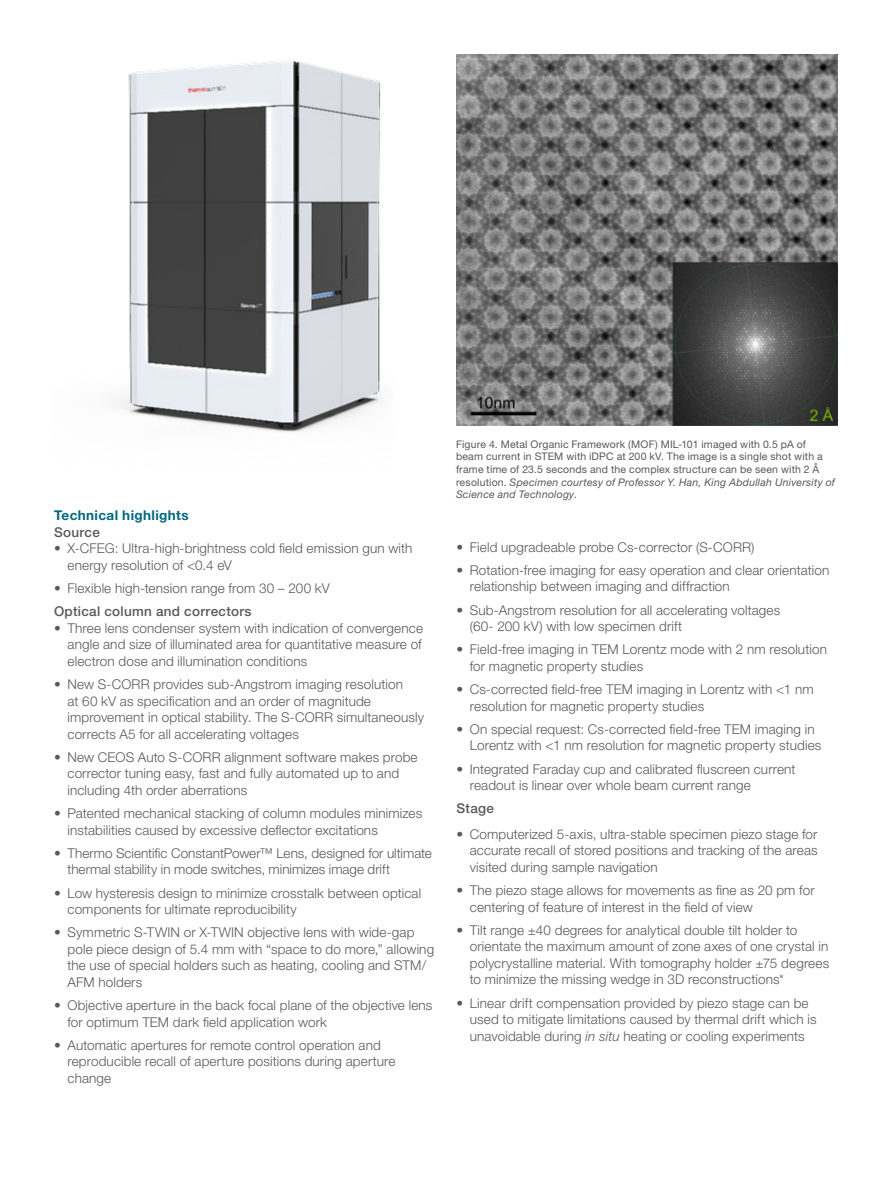
<style>
.page{position:relative;width:891px;height:1188px;background:#fff}
.page>*{position:absolute;margin:0;border:0;box-sizing:border-box;transform-origin:0 0}
.t1{font:300 13.5px/16.5px "Helvetica Neue LT Pro";letter-spacing:.01em;color:#58595b}
.t2{font:500 13.5px "Helvetica Neue LT Pro";letter-spacing:.025em;color:#58595b}
.t3{font:700 13.5px "Helvetica Neue LT Pro";letter-spacing:.03em;color:#006880}
.t4{font:10.5px/12.6px "Helvetica Neue LT Pro";letter-spacing:.02em;color:#58595b}
.s1{font-style:italic}
</style>
<div class="page">
<img style="left:119px;top:60px;width:263px;height:372px">
<img style="left:456px;top:54px;width:381px;height:372px">
<p class="t3" style="left:54px;top:507px;width:136px">Technical highlights</p>
<p class="t2" style="left:54px;top:524px;width:47px">Source</p>
<p class="t1" style="left:68px;top:540px;width:347px;text-indent:-14px">• X-CFEG: Ultra-high-brightness cold field emission gun with energy resolution of &lt;0.4 eV</p>
<p class="t1" style="left:54px;top:580px;width:277px">• Flexible high-tension range from 30 – 200 kV</p>
<p class="t2" style="left:54px;top:604px;width:199px">Optical column and correctors</p>
<p class="t1" style="left:68px;top:620px;width:357px;text-align:justify;text-indent:-14px">• Three lens condenser system with indication of convergence angle and size of illuminated area for quantitative measure of electron dose and illumination conditions</p>
<p class="t1" style="left:68px;top:676px;width:358px;text-indent:-14px">• New S-CORR provides sub-Angstrom imaging resolution<br>at 60 kV as specification and an order of magnitude improvement in optical stability. The S-CORR simultaneously corrects A5 for all accelerating voltages</p>
<p class="t1" style="left:68px;top:749px;width:352px;text-indent:-14px">• New CEOS Auto S-CORR alignment software makes probe corrector tuning easy, fast and fully automated up to and including 4th order aberrations</p>
<p class="t1" style="left:68px;top:805px;width:356px;text-indent:-14px">• Patented mechanical stacking of column modules minimizes instabilities caused by excessive deflector excitations</p>
<p class="t1" style="left:68px;top:845px;width:366px;text-indent:-14px">• Thermo Scientific ConstantPower™ Lens, designed for ultimate thermal stability in mode switches, minimizes image drift</p>
<p class="t1" style="left:68px;top:884px;width:355px;text-indent:-14px">• Low hysteresis design to minimize crosstalk between optical components for ultimate reproducibility</p>
<p class="t1" style="left:68px;top:924px;width:368px;text-indent:-14px">• Symmetric S-TWIN or X-TWIN objective lens with wide-gap pole piece design of 5.4 mm with “space to do more,” allowing the use of special holders such as heating, cooling and STM/ AFM holders</p>
<p class="t1" style="left:68px;top:997px;width:366px;text-indent:-14px">• Objective aperture in the back focal plane of the objective lens for optimum TEM dark field application work</p>
<p class="t1" style="left:68px;top:1037px;width:329px;text-indent:-14px">• Automatic apertures for remote control operation and reproducible recall of aperture positions during aperture change</p>
<p class="t4" style="left:456px;top:437px;width:381px">Figure 4. Metal Organic Framework (MOF) MIL-101 imaged with 0.5 pA of beam current in STEM with iDPC at 200 kV. The image is a single shot with a frame time of 23.5 seconds and the complex structure can be seen with 2 Å resolution. <span class="s1">Specimen courtesy of Professor Y. Han, King Abdullah University of Science and Technology</span>.</p>
<p class="t1" style="left:456px;top:538px;width:300px">• Field upgradeable probe Cs-corrector (S-CORR)</p>
<p class="t1" style="left:470px;top:562px;width:361px;text-indent:-14px">• Rotation-free imaging for easy operation and clear orientation relationship between imaging and diffraction</p>
<p class="t1" style="left:470px;top:601px;width:312px;text-indent:-14px">• Sub-Angstrom resolution for all accelerating voltages (60- 200 kV) with low specimen drift</p>
<p class="t1" style="left:470px;top:641px;width:359px;text-indent:-14px">• Field-free imaging in TEM Lorentz mode with 2 nm resolution for magnetic property studies</p>
<p class="t1" style="left:470px;top:681px;width:345px;text-indent:-14px">• Cs-corrected field-free TEM imaging in Lorentz with &lt;1 nm resolution for magnetic property studies</p>
<p class="t1" style="left:470px;top:721px;width:353px;text-indent:-14px">• On special request: Cs-corrected field-free TEM imaging in<br>Lorentz with &lt;1 nm resolution for magnetic property studies</p>
<p class="t1" style="left:470px;top:760px;width:327px;text-indent:-14px">• Integrated Faraday cup and calibrated fluscreen current readout is linear over whole beam current range</p>
<p class="t2" style="left:456px;top:800px;width:39px">Stage</p>
<p class="t1" style="left:470px;top:826px;width:349px;text-align:justify;text-indent:-14px">• Computerized 5-axis, ultra-stable specimen piezo stage for accurate recall of stored positions and tracking of the areas visited during sample navigation</p>
<p class="t1" style="left:470px;top:882px;width:346px;text-indent:-14px">• The piezo stage allows for movements as fine as 20 pm for centering of feature of interest in the field of view</p>
<p class="t1" style="left:470px;top:922px;width:361px;text-indent:-14px">• Tilt range ±40 degrees for analytical double tilt holder to orientate the maximum amount of zone axes of one crystal in polycrystalline material. With tomography holder ±75 degrees to minimize the missing wedge in 3D reconstructions*</p>
<p class="t1" style="left:470px;top:994px;width:348px;text-indent:-14px">• Linear drift compensation provided by piezo stage can be used to mitigate limitations caused by thermal drift which is unavoidable during <span class="s1">in situ</span> heating or cooling experiments</p>
</div>
